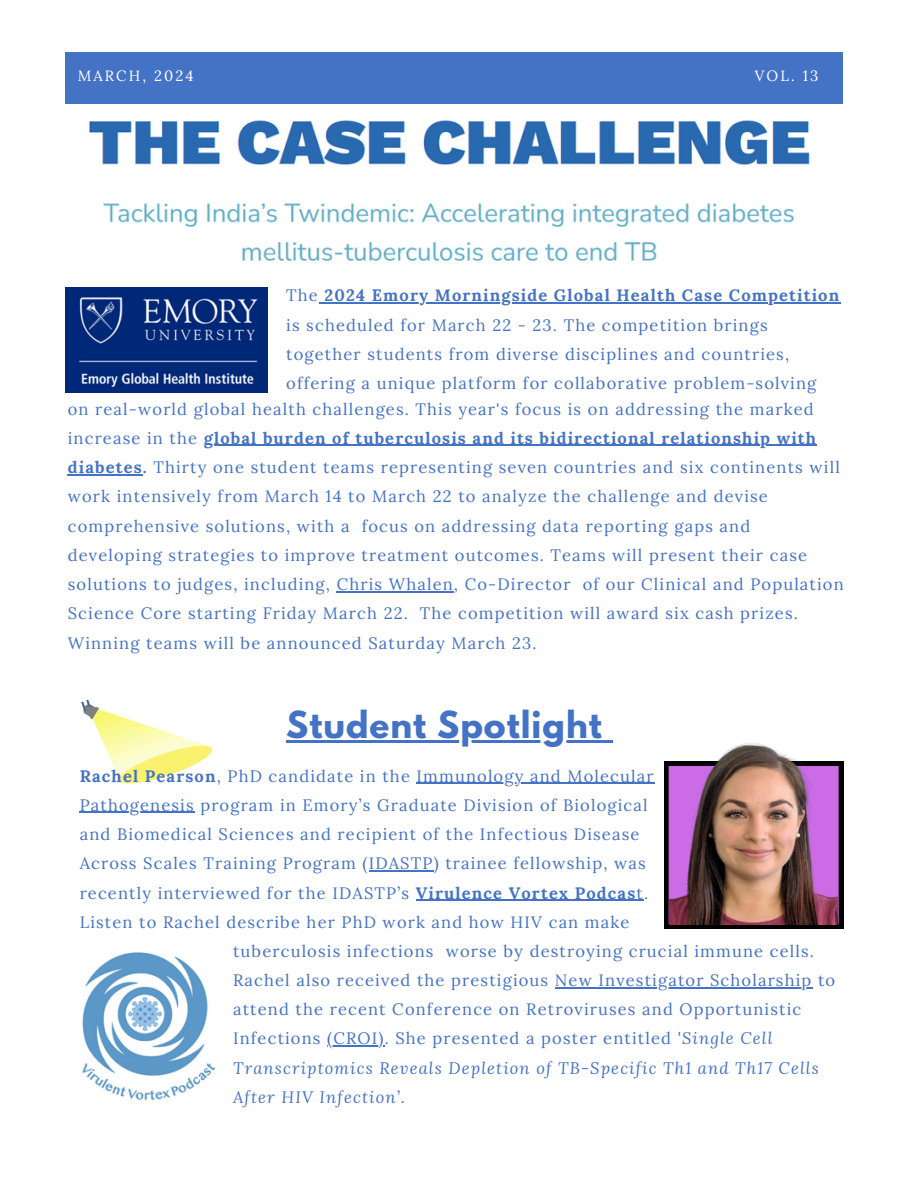
<style>
.page{position:relative;width:918px;height:1188px;background:#fff}
.page>*{position:absolute;margin:0;border:0;box-sizing:border-box;transform-origin:0 0}
.t1{font:700 33px "League Spartan";letter-spacing:.03em;color:#4472c5}
.t2{font:16.5px/29.2px "Lora";letter-spacing:.07em;color:#4472c5}
.t3{font:italic 16.5px "Lora";letter-spacing:.07em;color:#4472c5}
.t4{font:700 16.5px "Lora";letter-spacing:.07em;color:#4472c5}
.t5{font:14.85px "Lora";letter-spacing:.14em;color:#fff}
.s1{font-weight:400}
.s2{font-weight:700}
.s3{font-style:italic}
</style>
<div class="page">
<div style="left:65px;top:53px;width:778px;height:50px;background:#4472c5"></div>
<img style="left:65px;top:287px;width:203px;height:106px">
<hr style="left:325px;top:303px;width:398px;height:1px;background:#4472c5">
<hr style="left:729px;top:303px;width:111px;height:1px;background:#4472c5">
<hr style="left:204px;top:445px;width:613px;height:1px;background:#4472c5">
<hr style="left:68px;top:474px;width:75px;height:1px;background:#4472c5">
<hr style="left:337px;top:591px;width:117px;height:1px;background:#4472c5">
<svg style="left:664px;top:762px;width:179px;height:167px"></svg>
<img style="left:670px;top:743px;width:167px;height:182px">
<svg style="left:81px;top:700px;width:131px;height:84px"></svg>
<img style="left:82px;top:952px;width:134px;height:149px">
<img style="left:89px;top:120px;width:721px;height:141px">
<hr style="left:286px;top:740px;width:317px;height:3px;background:#4472c5">
<svg style="left:603px;top:740px;width:10px;height:3px"></svg>
<hr style="left:417px;top:783px;width:238px;height:1px;background:#4472c5">
<hr style="left:80px;top:812px;width:115px;height:1px;background:#4472c5">
<hr style="left:369px;top:870px;width:65px;height:2px;background:#4472c5">
<hr style="left:416px;top:900px;width:221px;height:1px;background:#4472c5">
<hr style="left:555px;top:987px;width:258px;height:1px;background:#4472c5">
<hr style="left:327px;top:1045px;width:58px;height:2px;background:#4472c5">
<p class="t5" style="left:78px;top:66px;width:117px">MARCH, 2024</p>
<p class="t5" style="left:755px;top:66px;width:65px">VOL. 13</p>
<h2 class="t4" style="left:286px;top:285px;width:555px"><span class="s1">The</span> 2024 Emory Morningside Global Health Case Competition</h2>
<p class="t2" style="left:286px;top:310px;width:532px">is scheduled for March 22 - 23. The competition brings together students from diverse disciplines and countries, offering a unique platform for collaborative problem-solving</p>
<p class="t2" style="left:68px;top:394px;width:750px">on real-world global health challenges. This year's focus is on addressing the marked increase in the <span class="s2">global burden of tuberculosis and its bidirectional relationship with</span></p>
<p class="t2" style="left:68px;top:452px;width:777px"><span class="s2">diabetes.</span> Thirty one student teams representing seven countries and six continents will work intensively from March 14 to March 22 to analyze the challenge and devise comprehensive solutions, with a focus on addressing data reporting gaps and developing strategies to improve treatment outcomes. Teams will present their case solutions to judges, including, Chris Whalen, Co-Director of our Clinical and Population Science Core starting Friday March 22. The competition will award six cash prizes.<br>Winning teams will be announced Saturday March 23.</p>
<p class="t1" style="left:286px;top:708px;width:317px">Student Spotlight</p>
<p class="t2" style="left:80px;top:761px;width:575px"><span class="s2">Rachel Pearson</span>, PhD candidate in the Immunology and Molecular</p>
<p class="t2" style="left:80px;top:790px;width:569px">Pathogenesis program in Emory’s Graduate Division of Biological</p>
<p class="t2" style="left:80px;top:819px;width:561px">and Biomedical Sciences and recipient of the Infectious Disease</p>
<p class="t2" style="left:80px;top:849px;width:568px">Across Scales Training Program (IDASTP) trainee fellowship, was</p>
<p class="t2" style="left:80px;top:878px;width:570px">recently interviewed for the IDASTP’s <span class="s2">Virulence Vortex Podcas</span>t.</p>
<p class="t2" style="left:80px;top:907px;width:551px">Listen to Rachel describe her PhD work and how HIV can make</p>
<p class="t2" style="left:233px;top:936px;width:582px">tuberculosis infections worse by destroying crucial immune cells.</p>
<p class="t2" style="left:233px;top:965px;width:604px">Rachel also received the prestigious New Investigator Scholarship to</p>
<p class="t2" style="left:233px;top:994px;width:570px">attend the recent Conference on Retroviruses and Opportunistic</p>
<p class="t2" style="left:233px;top:1024px;width:541px">Infections (CROI). She presented a poster entitled <span class="s3">'Single Cell</span></p>
<p class="t3" style="left:233px;top:1057px;width:587px">Transcriptomics Reveals Depletion of TB-Specific Th1 and Th17 Cells</p>
<p class="t3" style="left:233px;top:1086px;width:173px">After HIV Infection’.</p>
</div>
